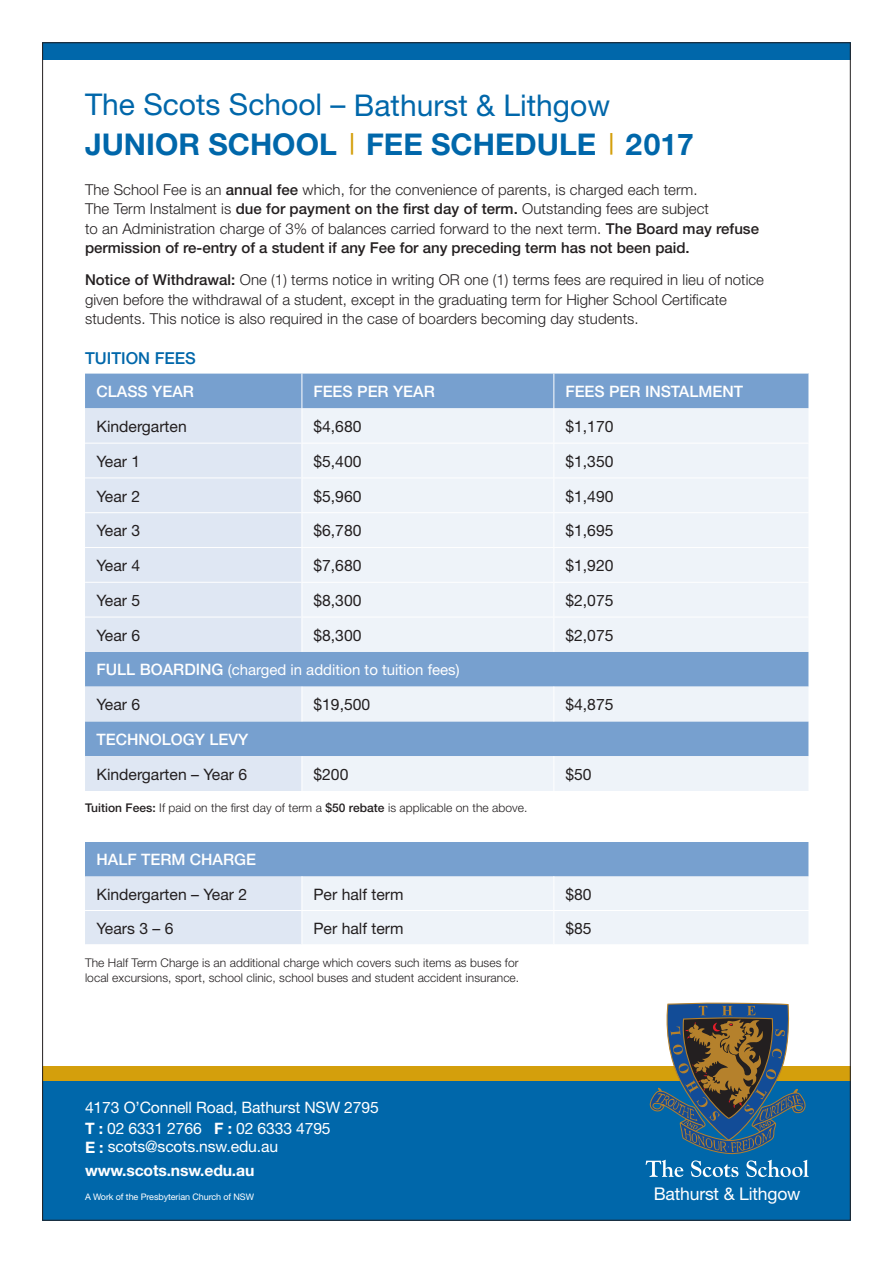
<style>
.page{position:relative;width:893px;height:1263px;background:#fff}
.page>*{position:absolute;margin:0;border:0;box-sizing:border-box;transform-origin:0 0}
.t1{font:30px "Helvetica Neue";color:#0067aa}
.t2{font:700 30px "Helvetica Neue";color:#0067aa}
.t3{font:17.55px "Helvetica Neue";letter-spacing:-.01em;color:#fff}
.t4{font:500 16.5px "Helvetica Neue";color:#0067aa}
.t5{font:15.75px "Helvetica Neue";color:#231f20}
.t6{font:15.75px "Helvetica Neue";letter-spacing:-.01em;color:#fff}
.t7{font:500 15.75px "Helvetica Neue";color:#fff}
.t8{font:700 15.75px "Helvetica Neue";letter-spacing:-.01em;color:#fff}
.t9{font:300 15px/19.5px "Helvetica Neue";letter-spacing:.005em;color:#231f20}
.t10{font:15px "Helvetica Neue";color:#fff}
.t11{font:300 12px/15px "Helvetica Neue";letter-spacing:.005em;color:#231f20}
.t12{font:9px "Helvetica Neue";letter-spacing:-.01em;color:#fff}
.s1{font-weight:400;font-size:21.6px;color:#d49f0c}
.s2{font-weight:500}
.s3{font-weight:500;font-size:15.75px}
.s4{font-weight:700}
</style>
<div class="page">
<div style="left:42px;top:1066px;width:808px;height:17px;background:#d49f0c"></div>
<div style="left:42px;top:1080px;width:808px;height:140px;background:#0067aa"></div>
<div style="left:42px;top:43px;width:808px;height:17px;background:#0067aa"></div>
<svg style="left:646px;top:1002px;width:163px;height:175px"></svg>
<div style="left:85px;top:374px;width:724px;height:34px;background:#77a0cf"></div>
<svg style="left:85px;top:408px;width:217px;height:383px;background:#ccdaec"></svg>
<svg style="left:302px;top:408px;width:507px;height:383px;background:#d8e3f1"></svg>
<hr style="left:302px;top:374px;width:1px;height:34px;background:#fff">
<hr style="left:85px;top:512px;width:217px;height:1px;background:#fff">
<hr style="left:302px;top:512px;width:252px;height:1px;background:#fff">
<hr style="left:554px;top:512px;width:255px;height:1px;background:#fff">
<hr style="left:85px;top:547px;width:217px;height:1px;background:#fff">
<hr style="left:302px;top:547px;width:252px;height:1px;background:#fff">
<hr style="left:554px;top:547px;width:255px;height:1px;background:#fff">
<hr style="left:85px;top:582px;width:217px;height:1px;background:#fff">
<hr style="left:302px;top:582px;width:252px;height:1px;background:#fff">
<hr style="left:554px;top:582px;width:255px;height:1px;background:#fff">
<hr style="left:85px;top:617px;width:217px;height:1px;background:#fff">
<hr style="left:302px;top:617px;width:252px;height:1px;background:#fff">
<hr style="left:554px;top:617px;width:255px;height:1px;background:#fff">
<hr style="left:85px;top:477px;width:217px;height:1px;background:#fff">
<hr style="left:302px;top:477px;width:252px;height:1px;background:#fff">
<hr style="left:554px;top:477px;width:255px;height:1px;background:#fff">
<hr style="left:553px;top:408px;width:1px;height:35px;background:#fff">
<hr style="left:553px;top:443px;width:1px;height:34px;background:#fff">
<hr style="left:553px;top:478px;width:1px;height:34px;background:#fff">
<hr style="left:553px;top:513px;width:1px;height:34px;background:#fff">
<hr style="left:553px;top:548px;width:1px;height:34px;background:#fff">
<hr style="left:553px;top:583px;width:1px;height:34px;background:#fff">
<hr style="left:553px;top:617px;width:1px;height:35px;background:#fff">
<hr style="left:302px;top:687px;width:1px;height:34px;background:#fff">
<hr style="left:302px;top:756px;width:1px;height:35px;background:#fff">
<hr style="left:553px;top:687px;width:1px;height:34px;background:#fff">
<hr style="left:553px;top:756px;width:1px;height:35px;background:#fff">
<hr style="left:553px;top:374px;width:1px;height:34px;background:#fff">
<hr style="left:85px;top:443px;width:217px;height:1px;background:#fff">
<hr style="left:302px;top:443px;width:252px;height:1px;background:#fff">
<hr style="left:554px;top:443px;width:255px;height:1px;background:#fff">
<hr style="left:302px;top:408px;width:1px;height:35px;background:#fff">
<hr style="left:302px;top:443px;width:1px;height:34px;background:#fff">
<hr style="left:302px;top:478px;width:1px;height:34px;background:#fff">
<hr style="left:302px;top:513px;width:1px;height:34px;background:#fff">
<hr style="left:302px;top:548px;width:1px;height:34px;background:#fff">
<hr style="left:302px;top:583px;width:1px;height:34px;background:#fff">
<hr style="left:302px;top:617px;width:1px;height:35px;background:#fff">
<div style="left:85px;top:842px;width:724px;height:34px;background:#77a0cf"></div>
<svg style="left:85px;top:876px;width:724px;height:68px;background:#e9eff7"></svg>
<hr style="left:85px;top:910px;width:217px;height:1px;background:#fff">
<hr style="left:302px;top:876px;width:1px;height:34px;background:#fff">
<hr style="left:302px;top:910px;width:252px;height:1px;background:#fff">
<hr style="left:302px;top:911px;width:1px;height:33px;background:#fff">
<hr style="left:553px;top:876px;width:1px;height:34px;background:#fff">
<hr style="left:554px;top:910px;width:255px;height:1px;background:#fff">
<hr style="left:553px;top:911px;width:1px;height:33px;background:#fff">
<p class="t1" style="left:85px;top:87px;width:527px">The Scots School – Bathurst &amp; Lithgow</p>
<p class="t2" style="left:85px;top:126px;width:610px">JUNIOR SCHOOL <span class="s1">|</span> FEE SCHEDULE <span class="s1">|</span> 2017</p>
<p class="t9" style="left:85px;top:179px;width:675px">The School Fee is an <span class="s2">annual fee</span> which, for the convenience of parents, is charged each term.<br>The Term Instalment is <span class="s2">due for payment on the first day of term.</span> Outstanding fees are subject<br>to an Administration charge of 3% of balances carried forward to the next term. <span class="s2">The Board may refuse permission of re-entry of a student if any Fee for any preceding term has not been paid.</span></p>
<p class="t9" style="left:85px;top:270px;width:680px"><span class="s2">Notice of Withdrawal:</span> One (1) terms notice in writing OR one (1) terms fees are required in lieu of notice given before the withdrawal of a student, except in the graduating term for Higher School Certificate students. This notice is also required in the case of boarders becoming day students.</p>
<p class="t4" style="left:85px;top:348px;width:112px">TUITION FEES</p>
<p class="t7" style="left:97px;top:382px;width:99px">CLASS YEAR</p>
<p class="t7" style="left:313px;top:382px;width:123px">FEES PER YEAR</p>
<p class="t7" style="left:565px;top:382px;width:179px">FEES PER INSTALMENT</p>
<p class="t5" style="left:97px;top:417px;width:92px">Kindergarten</p>
<p class="t5" style="left:313px;top:417px;width:50px">$4,680</p>
<p class="t5" style="left:565px;top:417px;width:50px">$1,170</p>
<p class="t5" style="left:97px;top:452px;width:45px">Year 1</p>
<p class="t5" style="left:313px;top:452px;width:50px">$5,400</p>
<p class="t5" style="left:565px;top:452px;width:50px">$1,350</p>
<p class="t5" style="left:97px;top:486px;width:45px">Year 2</p>
<p class="t5" style="left:313px;top:486px;width:50px">$5,960</p>
<p class="t5" style="left:565px;top:486px;width:50px">$1,490</p>
<p class="t5" style="left:97px;top:521px;width:45px">Year 3</p>
<p class="t5" style="left:313px;top:521px;width:50px">$6,780</p>
<p class="t5" style="left:565px;top:521px;width:50px">$1,695</p>
<p class="t5" style="left:97px;top:556px;width:45px">Year 4</p>
<p class="t5" style="left:313px;top:556px;width:50px">$7,680</p>
<p class="t5" style="left:565px;top:556px;width:50px">$1,920</p>
<p class="t5" style="left:97px;top:591px;width:45px">Year 5</p>
<p class="t5" style="left:313px;top:591px;width:50px">$8,300</p>
<p class="t5" style="left:565px;top:591px;width:50px">$2,075</p>
<p class="t5" style="left:97px;top:626px;width:45px">Year 6</p>
<p class="t5" style="left:313px;top:626px;width:50px">$8,300</p>
<p class="t5" style="left:565px;top:626px;width:50px">$2,075</p>
<p class="t10" style="left:97px;top:661px;width:365px"><span class="s3">FULL BOARDING</span> (charged in addition to tuition fees)</p>
<p class="t5" style="left:97px;top:695px;width:45px">Year 6</p>
<p class="t5" style="left:313px;top:695px;width:58px">$19,500</p>
<p class="t5" style="left:565px;top:695px;width:50px">$4,875</p>
<p class="t7" style="left:97px;top:730px;width:153px">TECHNOLOGY LEVY</p>
<p class="t5" style="left:97px;top:765px;width:152px">Kindergarten – Year 6</p>
<p class="t5" style="left:313px;top:765px;width:37px">$200</p>
<p class="t5" style="left:565px;top:765px;width:28px">$50</p>
<p class="t11" style="left:85px;top:800px;width:444px"><span class="s2">Tuition Fees:</span> If paid on the first day of term a <span class="s2">$50 rebate</span> is applicable on the above.</p>
<p class="t7" style="left:97px;top:850px;width:161px">HALF TERM CHARGE</p>
<p class="t5" style="left:97px;top:884px;width:152px">Kindergarten – Year 2</p>
<p class="t5" style="left:313px;top:884px;width:92px">Per half term</p>
<p class="t5" style="left:565px;top:884px;width:28px">$80</p>
<p class="t5" style="left:97px;top:919px;width:79px">Years 3 – 6</p>
<p class="t5" style="left:313px;top:919px;width:92px">Per half term</p>
<p class="t5" style="left:565px;top:919px;width:28px">$85</p>
<p class="t11" style="left:85px;top:955px;width:436px">The Half Term Charge is an additional charge which covers such items as buses for local excursions, sport, school clinic, school buses and student accident insurance.</p>
<p class="t6" style="left:85px;top:1098px;width:295px">4173 O’Connell Road, Bathurst NSW 2795</p>
<p class="t6" style="left:85px;top:1119px;width:247px"><span class="s4">T :</span> 02 6331 2766 <span class="s4">F :</span> 02 6333 4795</p>
<p class="t6" style="left:85px;top:1137px;width:195px"><span class="s4">E :</span> scots@scots.nsw.edu.au</p>
<p class="t8" style="left:85px;top:1161px;width:171px">www.scots.nsw.edu.au</p>
<p class="t12" style="left:85px;top:1191px;width:171px">A Work of the Presbyterian Church of NSW</p>
<p class="t3" style="left:654px;top:1183px;width:148px">Bathurst &amp; Lithgow</p>
</div>
